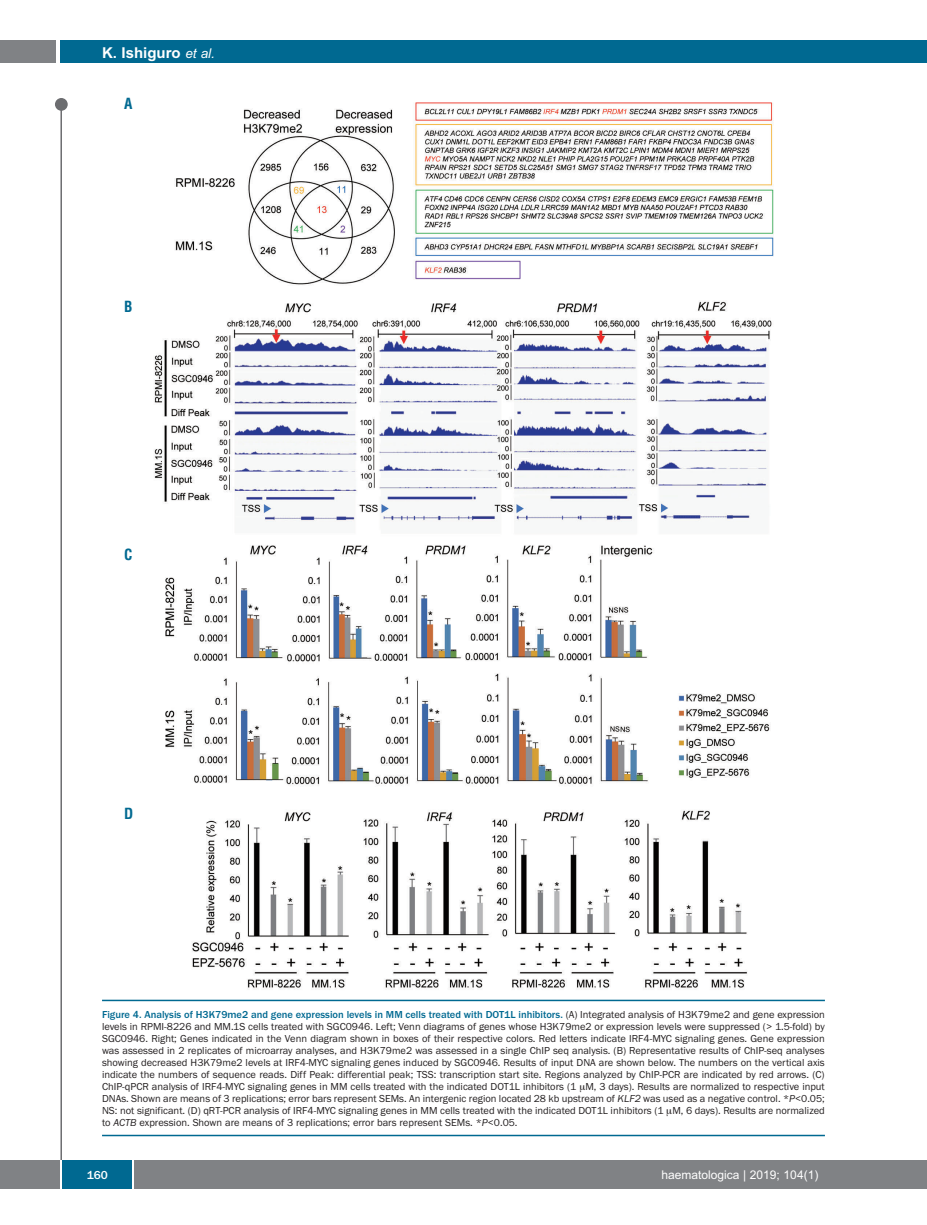
<style>
.page{position:relative;width:927px;height:1225px;background:#fff}
.page>*{position:absolute;margin:0;border:0;box-sizing:border-box;transform-origin:0 0}
.t1{font:700 15px "Arial";color:#fff}
.t2{font:700 condensed 15px "Helvetica";color:#006991}
.t3{font:12px "Arial";color:#fff}
.t4{font:500 12px "Franklin Gothic";color:#fff}
.t5{font:10.5px/12px "Franklin Gothic";color:#231f20;text-align:justify}
.s1{font-weight:400;font-style:italic;font-size:13.5px}
.s2{font-weight:500;color:#006991}
.s3{font-style:italic}
</style>
<div class="page">
<div style="left:911px;top:40px;width:16px;height:22px;background:#006991"></div>
<div style="left:910px;top:1160px;width:17px;height:28px;background:#808285"></div>
<div style="left:55px;top:98px;width:13px;height:13px;background:#6c6d70;border-radius:50%"></div>
<hr style="left:60px;top:101px;width:2px;height:1061px;background:#6c6d70">
<div style="left:60px;top:40px;width:852px;height:22px;background:#006991"></div>
<div style="left:0;top:40px;width:56px;height:22px;background:#808285"></div>
<div style="left:0;top:1160px;width:911px;height:28px;background:#808285"></div>
<div style="left:62px;top:1160px;width:71px;height:28px;background:#006991"></div>
<hr style="left:60px;top:1160px;width:2px;height:28px;background:#fff">
<svg style="left:133px;top:1160px;width:1px;height:28px"></svg>
<img style="left:154px;top:102px;width:620px;height:888px">
<hr style="left:102px;top:999px;width:723px;height:2px;background:#006991">
<hr style="left:102px;top:1134px;width:723px;height:2px;background:#006991">
<h1 class="t1" style="left:102px;top:44px;width:114px">K. Ishiguro <span class="s1">et al.</span></h1>
<h1 class="t2" style="left:124px;top:95px;width:10px">A</h1>
<h1 class="t2" style="left:124px;top:298px;width:10px">B</h1>
<h1 class="t2" style="left:124px;top:546px;width:10px">C</h1>
<h1 class="t2" style="left:124px;top:805px;width:11px">D</h1>
<p class="t5" style="left:102px;top:1008px;width:724px"><span class="s2">Figure 4. Analysis of H3K79me2 and gene expression levels in MM cells treated with DOT1L inhibitors.</span> (A) Integrated analysis of H3K79me2 and gene expression levels in RPMI-8226 and MM.1S cells treated with SGC0946. Left; Venn diagrams of genes whose H3K79me2 or expression levels were suppressed (&gt; 1.5-fold) by SGC0946. Right; Genes indicated in the Venn diagram shown in boxes of their respective colors. Red letters indicate IRF4-MYC signaling genes. Gene expression was assessed in 2 replicates of microarray analyses, and H3K79me2 was assessed in a single ChIP seq analysis. (B) Representative results of ChIP-seq analyses showing decreased H3K79me2 levels at IRF4-MYC signaling genes induced by SGC0946. Results of input DNA are shown below. The numbers on the vertical axis indicate the numbers of sequence reads. Diff Peak: differential peak; TSS: transcription start site. Regions analyzed by ChIP-PCR are indicated by red arrows. (C)<br>ChIP-qPCR analysis of IRF4-MYC signaling genes in MM cells treated with the indicated DOT1L inhibitors (1 M, 3 days). Results are normalized to respective input DNAs. Shown are means of 3 replications; error bars represent SEMs. An intergenic region located 28 kb upstream of <span class="s3">KLF2</span> was used as a negative control. *<span class="s3">P</span>&lt;0.05; NS: not significant. (D) qRT-PCR analysis of IRF4-MYC signaling genes in MM cells treated with the indicated DOT1L inhibitors (1 M, 6 days). Results are normalized to <span class="s3">ACTB</span> expression. Shown are means of 3 replications; error bars represent SEMs. *<span class="s3">P</span>&lt;0.05.</p>
<p class="t4" style="left:87px;top:1167px;width:22px">160</p>
<p class="t3" style="left:661px;top:1167px;width:158px">haematologica | 2019; 104(1)</p>
</div>
